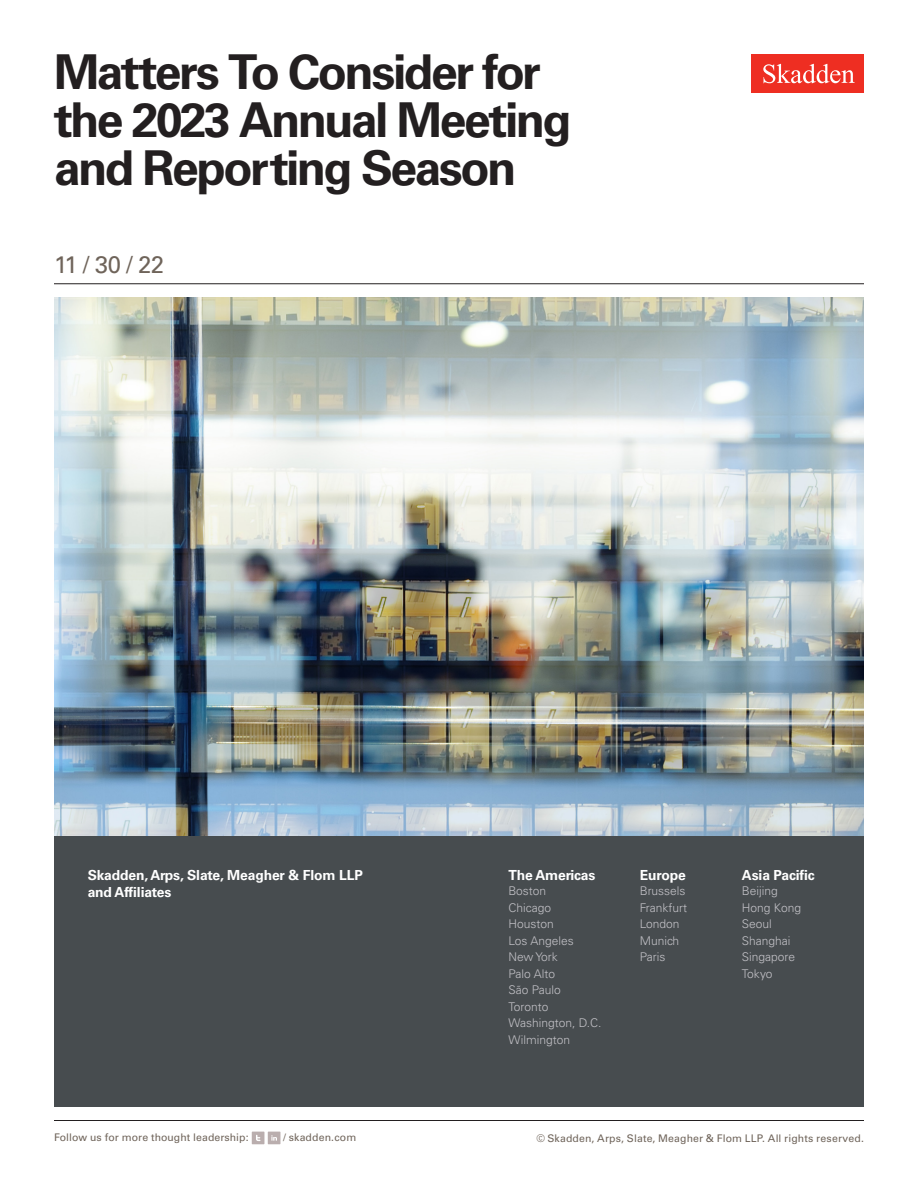
<style>
.page{position:relative;width:918px;height:1188px;background:#fff}
.page>*{position:absolute;margin:0;border:0;box-sizing:border-box;transform-origin:0 0}
.Title_Cover{font:700 48px/48px "Univers LT Std";letter-spacing:-.05em;color:#231f20}
.Date{font:24px "Univers LT Std";color:#6f645a}
.Location_header{font:700 13.8px/16.8px "Univers LT Std";letter-spacing:-.01em;color:#fff}
.Location_City{font:300 12px "Univers LT Std";color:#c2c1c6}
.t1{font:10.5px "Univers LT Std";letter-spacing:.01em;color:#6f645a}
</style>
<div class="page">
<img style="left:54px;top:297px;width:810px;height:539px">
<div style="left:752px;top:54px;width:112px;height:39px;background:#ee2e22"></div>
<svg style="left:763px;top:64px;width:92px;height:19px"></svg>
<hr style="left:54px;top:284px;width:810px;height:1px;background:#231f20">
<div style="left:252px;top:1132px;width:12px;height:12px;background:#baaeae"></div>
<svg style="left:256px;top:1135px;width:4px;height:6px"></svg>
<div style="left:268px;top:1132px;width:12px;height:12px;background:#baaeae"></div>
<svg style="left:271px;top:1135px;width:6px;height:6px"></svg>
<div style="left:54px;top:836px;width:810px;height:271px;background:#474c4f"></div>
<hr style="left:54px;top:1120px;width:810px;height:1px;background:#231f20">
<h1 class="Title_Cover" style="left:54px;top:48px;width:519px">Matters To Consider for the 2023 Annual Meeting and Reporting Season</h1>
<p class="Date" style="left:54px;top:251px;width:112px">11 / 30 / 22</p>
<p class="Location_header" style="left:88px;top:867px;width:277px">Skadden, Arps, Slate, Meagher &amp; Flom LLP and Affiliates</p>
<p class="Location_header" style="left:508px;top:867px;width:89px">The Americas</p>
<p class="Location_City" style="left:508px;top:884px;width:39px">Boston</p>
<p class="Location_City" style="left:508px;top:900px;width:44px">Chicago</p>
<p class="Location_City" style="left:508px;top:917px;width:47px">Houston</p>
<p class="Location_City" style="left:508px;top:933px;width:67px">Los Angeles</p>
<p class="Location_City" style="left:508px;top:950px;width:51px">New York</p>
<p class="Location_City" style="left:508px;top:966px;width:48px">Palo Alto</p>
<p class="Location_City" style="left:508px;top:983px;width:54px">São Paulo</p>
<p class="Location_City" style="left:508px;top:999px;width:41px">Toronto</p>
<p class="Location_City" style="left:508px;top:1016px;width:94px">Washington, D.C.</p>
<p class="Location_City" style="left:508px;top:1032px;width:63px">Wilmington</p>
<p class="Location_header" style="left:640px;top:867px;width:47px">Europe</p>
<p class="Location_City" style="left:640px;top:884px;width:47px">Brussels</p>
<p class="Location_City" style="left:640px;top:900px;width:49px">Frankfurt</p>
<p class="Location_City" style="left:640px;top:917px;width:41px">London</p>
<p class="Location_City" style="left:640px;top:933px;width:41px">Munich</p>
<p class="Location_City" style="left:640px;top:950px;width:27px">Paris</p>
<p class="Location_header" style="left:742px;top:867px;width:74px">Asia Pacific</p>
<p class="Location_City" style="left:742px;top:884px;width:37px">Beijing</p>
<p class="Location_City" style="left:742px;top:900px;width:61px">Hong Kong</p>
<p class="Location_City" style="left:742px;top:917px;width:32px">Seoul</p>
<p class="Location_City" style="left:742px;top:933px;width:50px">Shanghai</p>
<p class="Location_City" style="left:742px;top:950px;width:55px">Singapore</p>
<p class="Location_City" style="left:742px;top:966px;width:32px">Tokyo</p>
<p class="t1" style="left:54px;top:1131px;width:196px">Follow us for more thought leadership:</p>
<p class="t1" style="left:283px;top:1131px;width:75px">/ skadden.com</p>
<p class="t1" style="left:536px;top:1132px;width:329px">© Skadden, Arps, Slate, Meagher &amp; Flom LLP. All rights reserved.</p>
</div>
